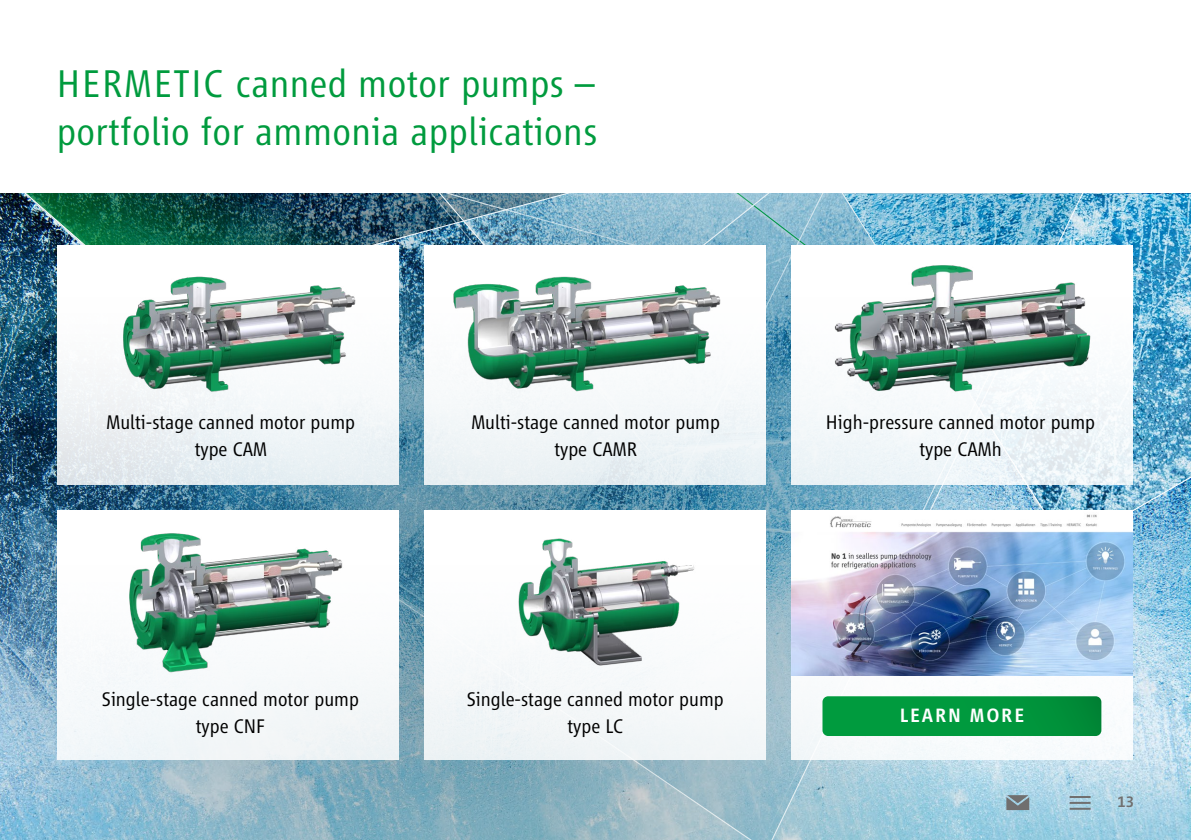
<style>
.page{position:relative;width:1191px;height:840px;background:#fff}
.page>*{position:absolute;margin:0;border:0;box-sizing:border-box;transform-origin:0 0}
.Headline_1{font:300 40px/48px "Vialog LT Pro";letter-spacing:.01em;color:#009b3e}
.Body_10_2pt{font:300 20.4px/27px "Vialog LT Pro";color:#000;text-align:center}
.Subhead{font:500 20px "Vialog LT Pro";letter-spacing:.09em;color:#fff}
.t1{font:500 16px "Vialog LT Pro";color:#706f6f}
</style>
<div class="page">
<img style="left:0;top:194px;width:1184px;height:645px">
<svg style="left:719px;top:262px;width:324px;height:577px;background:#91bed1"></svg>
<div style="left:57px;top:245px;width:341px;height:239px;background:linear-gradient(to bottom,#fff,#e6edf1)"></div>
<div style="left:57px;top:510px;width:341px;height:249px;background:#f4f7f9"></div>
<div style="left:424px;top:245px;width:341px;height:239px;background:linear-gradient(to bottom,#fff,#ebf2f5)"></div>
<div style="left:424px;top:510px;width:341px;height:249px;background:#f8fafb"></div>
<div style="left:791px;top:245px;width:341px;height:239px;background:linear-gradient(to bottom,#fff,#ecf4f7)"></div>
<div style="left:791px;top:510px;width:341px;height:249px;background:#fff"></div>
<img style="left:63px;top:253px;width:335px;height:156px">
<img style="left:428px;top:264px;width:335px;height:131px">
<img style="left:793px;top:253px;width:335px;height:164px">
<img style="left:76px;top:493px;width:335px;height:184px">
<img style="left:518px;top:538px;width:176px;height:128px">
<img style="left:791px;top:514px;width:341px;height:161px">
<svg style="left:822px;top:696px;width:279px;height:39px;background:#02973e"></svg>
<hr style="left:1069px;top:807px;width:21px;height:2px;background:#706f6f">
<hr style="left:1069px;top:801px;width:21px;height:2px;background:#706f6f">
<hr style="left:1069px;top:795px;width:21px;height:2px;background:#706f6f">
<svg style="left:1006px;top:794px;width:23px;height:15px"></svg>
<p class="Headline_1" style="left:57px;top:60px;width:542px">HERMETIC canned motor pumps – portfolio for ammonia applications</p>
<p class="Body_10_2pt" style="left:107px;top:408px;width:250px">Multi-stage canned motor pump type CAM</p>
<p class="Body_10_2pt" style="left:471px;top:408px;width:250px">Multi-stage canned motor pump type CAMR</p>
<p class="Body_10_2pt" style="left:826px;top:408px;width:271px">High-pressure canned motor pump type CAMh</p>
<p class="Body_10_2pt" style="left:102px;top:685px;width:259px">Single-stage canned motor pump type CNF</p>
<p class="Body_10_2pt" style="left:467px;top:685px;width:259px">Single-stage canned motor pump type LC</p>
<p class="Subhead" style="left:899px;top:704px;width:126px">LEARN MORE</p>
<p class="t1" style="left:1117px;top:792px;width:19px">13</p>
</div>
